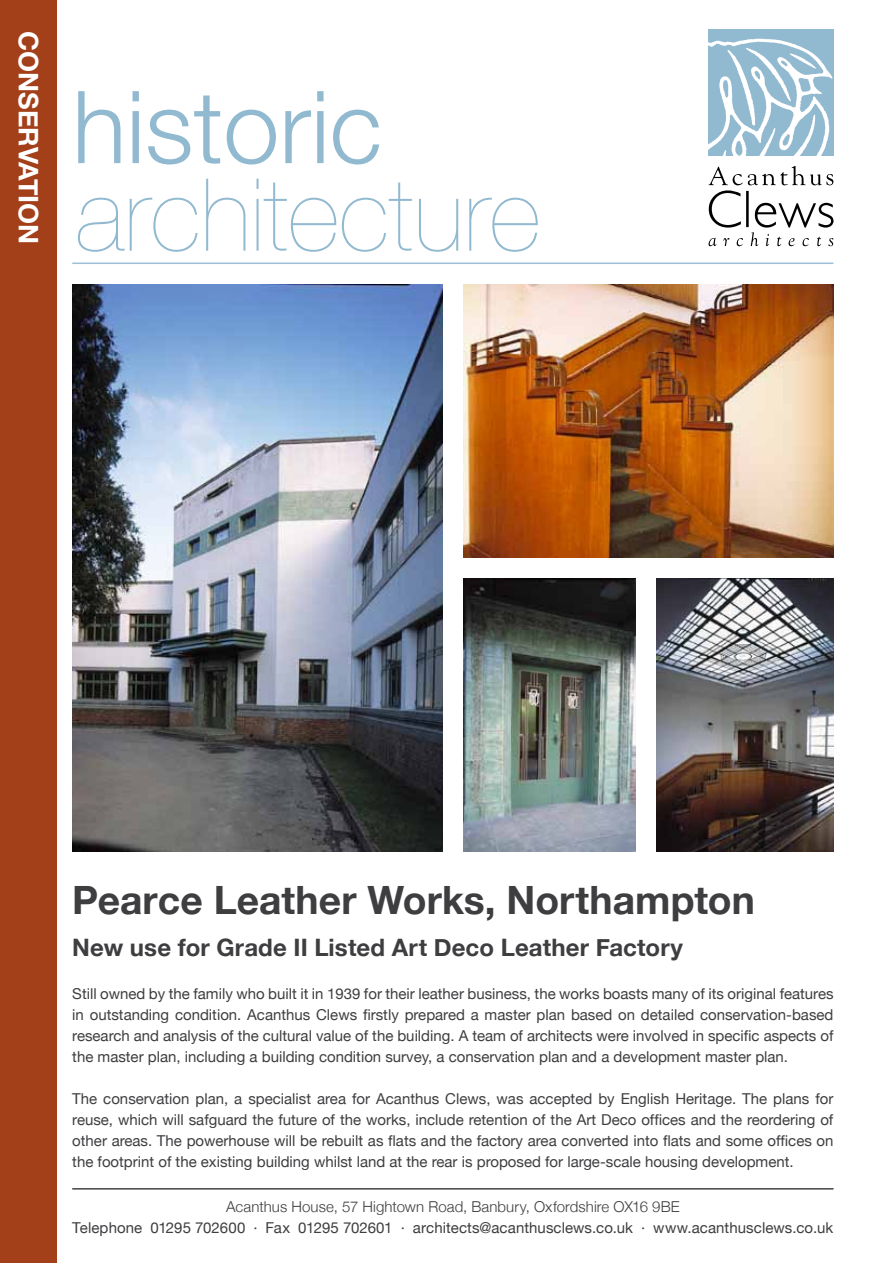
<style>
.page{position:relative;width:893px;height:1263px;background:#fff}
.page>*{position:absolute;margin:0;border:0;box-sizing:border-box;transform-origin:0 0}
.t1{font:200 100.8px "Helvetica Neue";color:#91b9d0}
.t2{font:300 100.8px "Helvetica Neue";color:#91b9d0}
.t3{font:700 39px "Helvetica Neue";color:#3e3d40}
.t4{font:700 27px "Helvetica Neue";color:#fff}
.t5{font:700 24px "Helvetica Neue";letter-spacing:.005em;color:#3e3d40}
.t6{font:15px/21px "Helvetica Neue";color:#3e3d40;text-align:justify}
.t7{font:300 15px "Helvetica Neue";letter-spacing:.005em;color:#3e3d40}
</style>
<div class="page">
<svg style="left:708px;top:166px;width:125px;height:80px"></svg>
<img style="left:708px;top:30px;width:125px;height:126px">
<div style="left:0;top:0;width:57px;height:1263px;background:#a33f19"></div>
<hr style="left:72px;top:262px;width:761px;height:2px;background:#9cc0d5">
<hr style="left:72px;top:1188px;width:761px;height:1px;background:#3e3d40">
<img style="left:463px;top:578px;width:173px;height:273px">
<img style="left:72px;top:285px;width:370px;height:566px">
<img style="left:657px;top:578px;width:176px;height:273px">
<img style="left:464px;top:285px;width:369px;height:273px">
<h3 class="t4" style="left:45px;top:31px;width:215px;rotate:90deg">Conservation</h3>
<h1 class="t2" style="left:72px;top:66px;width:311px">historic</h1>
<h1 class="t1" style="left:76px;top:157px;width:466px">architecture</h1>
<h2 class="t3" style="left:72px;top:876px;width:684px">Pearce Leather Works, Northampton</h2>
<h3 class="t5" style="left:72px;top:933px;width:612px">New use for Grade II Listed Art Deco Leather Factory</h3>
<p class="t6" style="left:72px;top:982px;width:763px">Still owned by the family who built it in 1939 for their leather business, the works boasts many of its original features in outstanding condition. Acanthus Clews firstly prepared a master plan based on detailed conservation-based research and analysis of the cultural value of the building. A team of architects were involved in specific aspects of the master plan, including a building condition survey, a conservation plan and a development master plan.</p>
<p class="t6" style="left:72px;top:1087px;width:763px">The conservation plan, a specialist area for Acanthus Clews, was accepted by English Heritage. The plans for reuse, which will safguard the future of the works, include retention of the Art Deco offices and the reordering of other areas. The powerhouse will be rebuilt as flats and the factory area converted into flats and some offices on the footprint of the existing building whilst land at the rear is proposed for large-scale housing development.</p>
<p class="t7" style="left:226px;top:1197px;width:455px">Acanthus House, 57 Hightown Road, Banbury, Oxfordshire OX16 9BE</p>
<p class="t6" style="left:72px;top:1217px;width:762px">Telephone 01295 702600 · Fax 01295 702601 · architects@acanthusclews.co.uk · www.acanthusclews.co.uk</p>
</div>
